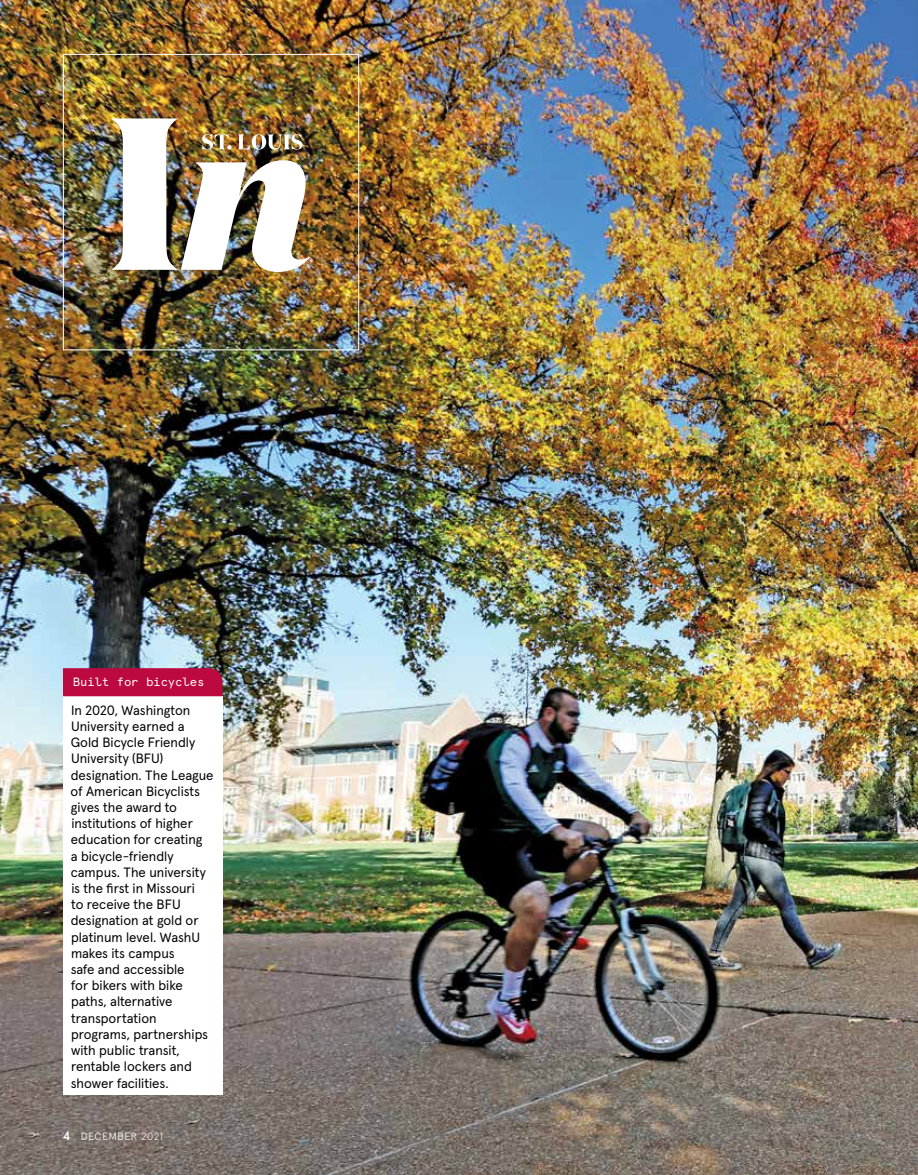
<style>
.page{position:relative;width:918px;height:1175px;background:#fff}
.page>*{position:absolute;margin:0;border:0;box-sizing:border-box;transform-origin:0 0}
.t1{font:13.5px/16.2px "Apercu Pro";color:#000}
.t2{font:12px "Apercu Mono Pro";letter-spacing:-.01em;color:#fff}
.t3{font:300 10.5px "Apercu Pro";letter-spacing:.065em;color:#fff}
.s1{font-weight:700;font-size:12px}
</style>
<div class="page">
<img style="left:0;top:0;width:918px;height:1174px">
<div style="left:63px;top:696px;width:159px;height:399px;background:#fff"></div>
<div style="left:63px;top:668px;width:159px;height:28px;background:#bc0a40"></div>
<div style="left:63px;top:54px;width:296px;height:296px;border:1px solid #fff"></div>
<img style="left:112px;top:118px;width:198px;height:154px">
<p class="t2" style="left:73px;top:672px;width:133px">Built for bicycles</p>
<p class="t1" style="left:71px;top:701px;width:144px">In 2020, Washington<br>University earned a<br>Gold Bicycle Friendly<br>University (BFU) designation. The League of American Bicyclists gives the award to institutions of higher education for creating<br>a bicycle-friendly campus. The university is the first in Missouri<br>to receive the BFU designation at gold or platinum level. WashU makes its campus<br>safe and accessible<br>for bikers with bike paths, alternative transportation programs, partnerships with public transit, rentable lockers and shower facilities.</p>
<p class="t3" style="left:63px;top:1128px;width:102px"><span class="s1">4</span> DECEMBER 2021</p>
</div>
